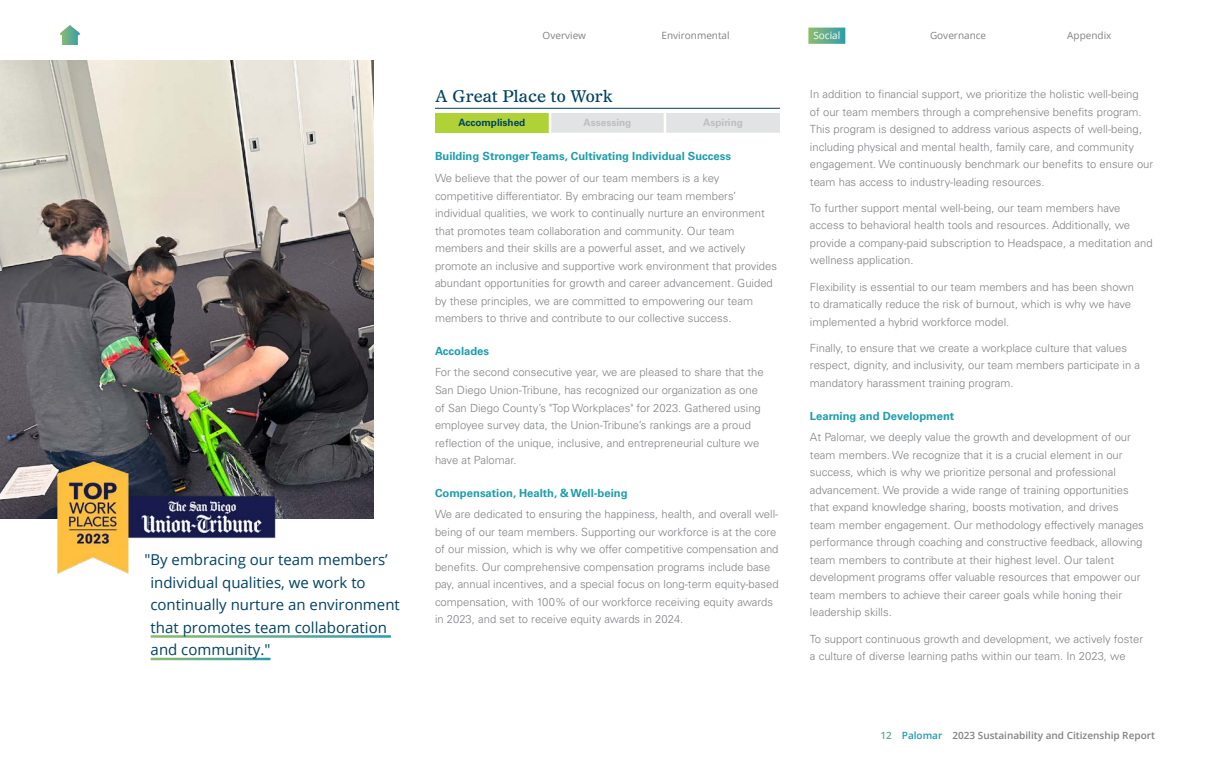
<style>
.page{position:relative;width:1215px;height:765px;background:#fff}
.page>*{position:absolute;margin:0;border:0;box-sizing:border-box;transform-origin:0 0}
.t1{font:16.25px "Olympian LT Std";color:#004261}
.t2{font:15px/22.5px "Open Sans";color:#004261}
.t3{font:300 11.25px/17.5px "Univers LT Std";color:#808285}
.t4{font:700 11.25px "Univers LT Std";color:#1e9dac}
.t5{font:600 10px "Open Sans";color:#808285}
.t6{font:10px "Open Sans";color:#808285}
.t7{font:700 10px "Univers LT Std";color:#bcbec0}
.t8{font:700 10px "Univers LT Std";color:#004261}
.t9{font:10px "Open Sans";color:#fff}
.s1{color:#61ac8e}
.s2{color:#1e9dac}
</style>
<div class="page">
<svg style="left:808px;top:28px;width:37px;height:16px"></svg>
<svg style="left:60px;top:25px;width:20px;height:20px"></svg>
<div style="left:435px;top:113px;width:115px;height:20px;background:#b0d237"></div>
<div style="left:551px;top:113px;width:229px;height:20px;background:#e2e3e4"></div>
<hr style="left:549px;top:113px;width:2px;height:20px;background:#fff">
<hr style="left:664px;top:113px;width:2px;height:20px;background:#fff">
<hr style="left:435px;top:108px;width:345px;height:1px;background:#004261">
<img style="left:0;top:60px;width:374px;height:459px">
<img style="left:54px;top:458px;width:234px;height:116px">
<h2 class="t2" style="left:150px;top:548px;width:251px;text-indent:-6px">"By embracing our team members’ individual qualities, we work to continually nurture an environment that promotes team collaboration and community."</h2>
<p class="t6" style="left:543px;top:28px;width:45px">Overview</p>
<p class="t6" style="left:662px;top:28px;width:70px">Environmental</p>
<p class="t9" style="left:813px;top:28px;width:28px">Social</p>
<p class="t6" style="left:930px;top:28px;width:58px">Governance</p>
<p class="t6" style="left:1067px;top:28px;width:46px">Appendix</p>
<h1 class="t1" style="left:435px;top:86px;width:179px">A Great Place to Work</h1>
<p class="t8" style="left:458px;top:117px;width:69px">Accomplished</p>
<p class="t7" style="left:584px;top:117px;width:49px">Assessing</p>
<p class="t7" style="left:703px;top:117px;width:41px">Aspiring</p>
<p class="t4" style="left:435px;top:150px;width:298px">Building Stronger Teams, Cultivating Individual Success</p>
<p class="t3" style="left:435px;top:169px;width:344px">We believe that the power of our team members is a key competitive differentiator. By embracing our team members’ individual qualities, we work to continually nurture an environment that promotes team collaboration and community. Our team members and their skills are a powerful asset, and we actively promote an inclusive and supportive work environment that provides abundant opportunities for growth and career advancement. Guided by these principles, we are committed to empowering our team members to thrive and contribute to our collective success.</p>
<p class="t4" style="left:435px;top:344px;width:56px">Accolades</p>
<p class="t3" style="left:435px;top:364px;width:330px">For the second consecutive year, we are pleased to share that the San Diego Union-Tribune, has recognized our organization as one of San Diego County’s "Top Workplaces" for 2023. Gathered using employee survey data, the Union-Tribune’s rankings are a proud reflection of the unique, inclusive, and entrepreneurial culture we have at Palomar.</p>
<p class="t4" style="left:435px;top:486px;width:194px">Compensation, Health, &amp; Well-being</p>
<p class="t3" style="left:435px;top:506px;width:345px">We are dedicated to ensuring the happiness, health, and overall well&shy;being of our team members. Supporting our workforce is at the core of our mission, which is why we offer competitive compensation and benefits. Our comprehensive compensation programs include base pay, annual incentives, and a special focus on long-term equity-based compensation, with 100% of our workforce receiving equity awards in 2023, and set to receive equity awards in 2024.</p>
<p class="t3" style="left:810px;top:85px;width:345px">In addition to financial support, we prioritize the holistic well-being<br>of our team members through a comprehensive benefits program.<br>This program is designed to address various aspects of well-being, including physical and mental health, family care, and community engagement. We continuously benchmark our benefits to ensure our team has access to industry-leading resources.</p>
<p class="t3" style="left:810px;top:199px;width:344px">To further support mental well-being, our team members have access to behavioral health tools and resources. Additionally, we provide a company-paid subscription to Headspace, a meditation and wellness application.</p>
<p class="t3" style="left:810px;top:278px;width:326px">Flexibility is essential to our team members and has been shown to dramatically reduce the risk of burnout, which is why we have implemented a hybrid workforce model.</p>
<p class="t3" style="left:810px;top:339px;width:332px">Finally, to ensure that we create a workplace culture that values respect, dignity, and inclusivity, our team members participate in a mandatory harassment training program.</p>
<p class="t4" style="left:810px;top:409px;width:146px">Learning and Development</p>
<p class="t3" style="left:810px;top:429px;width:335px">At Palomar, we deeply value the growth and development of our team members. We recognize that it is a crucial element in our success, which is why we prioritize personal and professional advancement. We provide a wide range of training opportunities that expand knowledge sharing, boosts motivation, and drives team member engagement. Our methodology effectively manages performance through coaching and constructive feedback, allowing team members to contribute at their highest level. Our talent development programs offer valuable resources that empower our team members to achieve their career goals while honing their leadership skills.</p>
<p class="t3" style="left:810px;top:630px;width:335px">To support continuous growth and development, we actively foster a culture of diverse learning paths within our team. In 2023, we</p>
<p class="t5" style="left:880px;top:728px;width:276px"><span class="s1">12</span> <span class="s2">Palomar</span> 2023 Sustainability and Citizenship Report</p>
</div>
